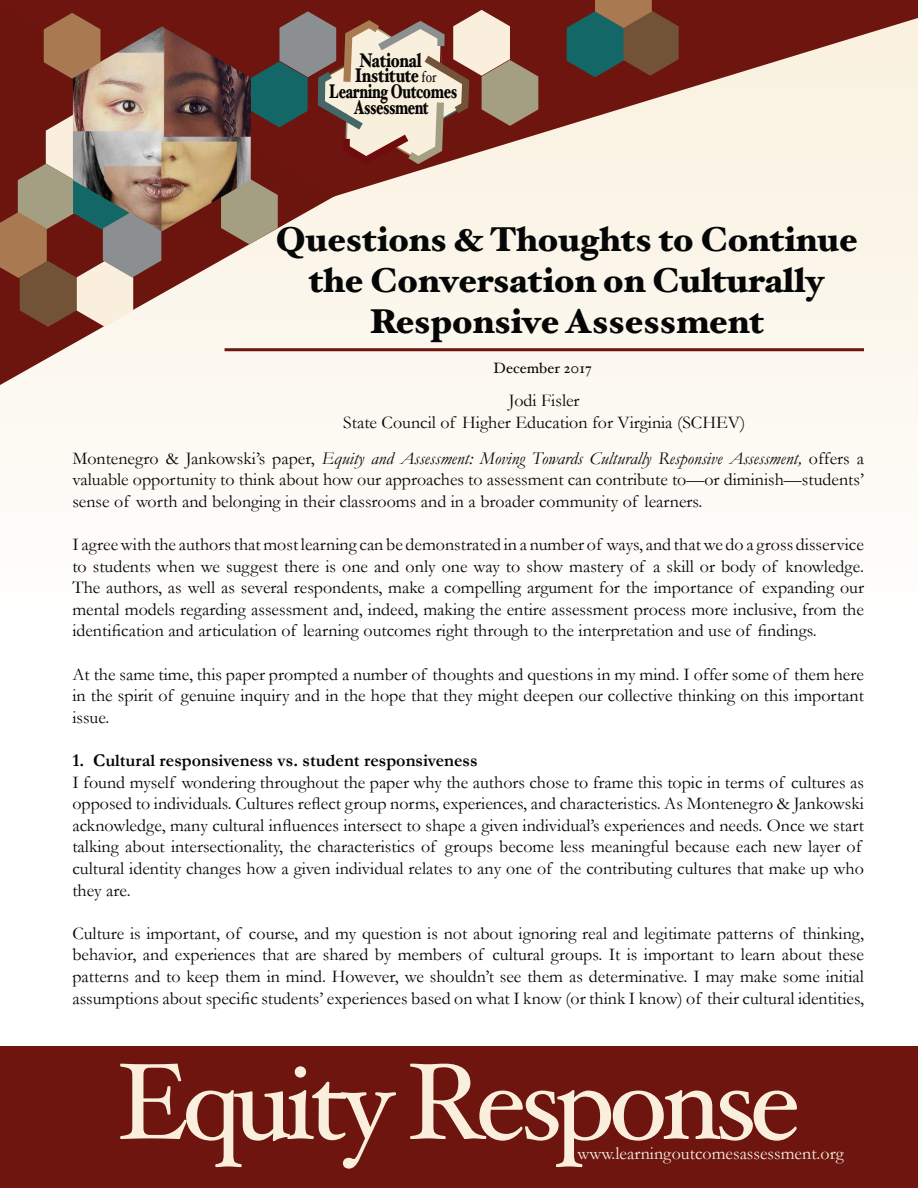
<style>
.page{position:relative;width:918px;height:1188px;background:#fff}
.page>*{position:absolute;margin:0;border:0;box-sizing:border-box;transform-origin:0 0}
.t1{font:108.45px "Hoefler Text";letter-spacing:-.06em;color:#faefdd}
.t2{font:900 34.5px/41.4px "Hoefler Text";color:#050706;text-align:center}
.t3{font:900 19.8px/32px "Hoefler Text";letter-spacing:-.02em;color:#040503;scale:.69 1}
.t4{font:900 19.8px "Hoefler Text";letter-spacing:-.02em;color:#040503;scale:.7 1}
.t5{font:900 19.8px "Hoefler Text";letter-spacing:-.015em;color:#060705;scale:.77 1}
.t6{font:18px/21.6px "Garamond";color:#040503;text-align:justify}
.t7{font:700 18px "Garamond";color:#040503}
.t8{font:18px "Garamond";color:#faefdd}
.t9{font:15px "Hoefler Text";color:#040503}
.s1{color:#060705}
.s2{font-weight:400;font-size:15.6px;color:#060705}
.s3{font-style:italic}
</style>
<div class="page">
<div style="left:0;top:0;width:918px;height:634px;background:#fdfbf6"></div>
<svg style="left:337px;top:0;width:581px;height:296px;fill:#fbf4e6"></svg>
<svg style="left:0;top:0;width:337px;height:385px;fill:#fbf5ea"></svg>
<svg style="left:221px;top:179px;width:57px;height:65px;background:#a18a73"></svg>
<svg style="left:251px;top:10px;width:287px;height:155px;background:#9f7d71"></svg>
<svg style="left:567px;top:0;width:112px;height:77px;background:#595040"></svg>
<img style="left:73px;top:26px;width:178px;height:205px">
<svg style="left:44px;top:13px;width:56px;height:66px;background:#9d6846"></svg>
<svg style="left:0;top:114px;width:161px;height:213px;background:#97786b"></svg>
<div style="left:0;top:1047px;width:918px;height:141px;background:#6d150e"></div>
<hr style="left:225px;top:348px;width:639px;height:3px;background:#6d150e">
<p class="t5" style="left:359px;top:48px;width:82px">National</p>
<p class="t4" style="left:329px;top:80px;width:185px">Learning Outcomes</p>
<p class="t3" style="left:354px;top:59px;width:122px"><span class="s1">Institute</span> <span class="s2">for<br></span>Assessment</p>
<h2 class="t2" style="left:276px;top:218px;width:584px">Questions &amp; Thoughts to Continue the Conversation on Culturally<br>Responsive Assessment</h2>
<p class="t9" style="left:494px;top:359px;width:100px">December 2017</p>
<p class="t6" style="left:343px;top:389px;width:404px;text-align:center">Jodi Fisler<br>State Council of Higher Education for Virginia (SCHEV)</p>
<p class="t6" style="left:72px;top:447px;width:793px">Montenegro &amp; Jankowski’s paper, <span class="s3">Equity and Assessment: Moving Towards Culturally Responsive Assessment,</span> offers a valuable opportunity to think about how our approaches to assessment can contribute to—or diminish—students’ sense of worth and belonging in their classrooms and in a broader community of learners.</p>
<p class="t6" style="left:72px;top:533px;width:793px">I agree with the authors that most learning can be demonstrated in a number of ways, and that we do a gross disservice to students when we suggest there is one and only one way to show mastery of a skill or body of knowledge.<br>The authors, as well as several respondents, make a compelling argument for the importance of expanding our mental models regarding assessment and, indeed, making the entire assessment process more inclusive, from the identification and articulation of learning outcomes right through to the interpretation and use of findings.</p>
<p class="t6" style="left:72px;top:663px;width:793px">At the same time, this paper prompted a number of thoughts and questions in my mind. I offer some of them here in the spirit of genuine inquiry and in the hope that they might deepen our collective thinking on this important issue.</p>
<p class="t7" style="left:72px;top:748px;width:407px">1. Cultural responsiveness vs. student responsiveness</p>
<p class="t6" style="left:72px;top:771px;width:793px;text-align:left">I found myself wondering throughout the paper why the authors chose to frame this topic in terms of cultures as opposed to individuals. Cultures reflect group norms, experiences, and characteristics. As Montenegro &amp; Jankowski acknowledge, many cultural influences intersect to shape a given individual’s experiences and needs. Once we start talking about intersectionality, the characteristics of groups become less meaningful because each new layer of cultural identity changes how a given individual relates to any one of the contributing cultures that make up who they are.</p>
<p class="t6" style="left:72px;top:922px;width:793px">Culture is important, of course, and my question is not about ignoring real and legitimate patterns of thinking, behavior, and experiences that are shared by members of cultural groups. It is important to learn about these patterns and to keep them in mind. However, we shouldn’t see them as determinative. I may make some initial assumptions about specific students’ experiences based on what I know (or think I know) of their cultural identities,</p>
<h1 class="t1" style="left:117px;top:1038px;width:686px">Equity Response</h1>
<p class="t8" style="left:578px;top:1142px;width:268px">www.learningoutcomesassessment.org</p>
</div>
